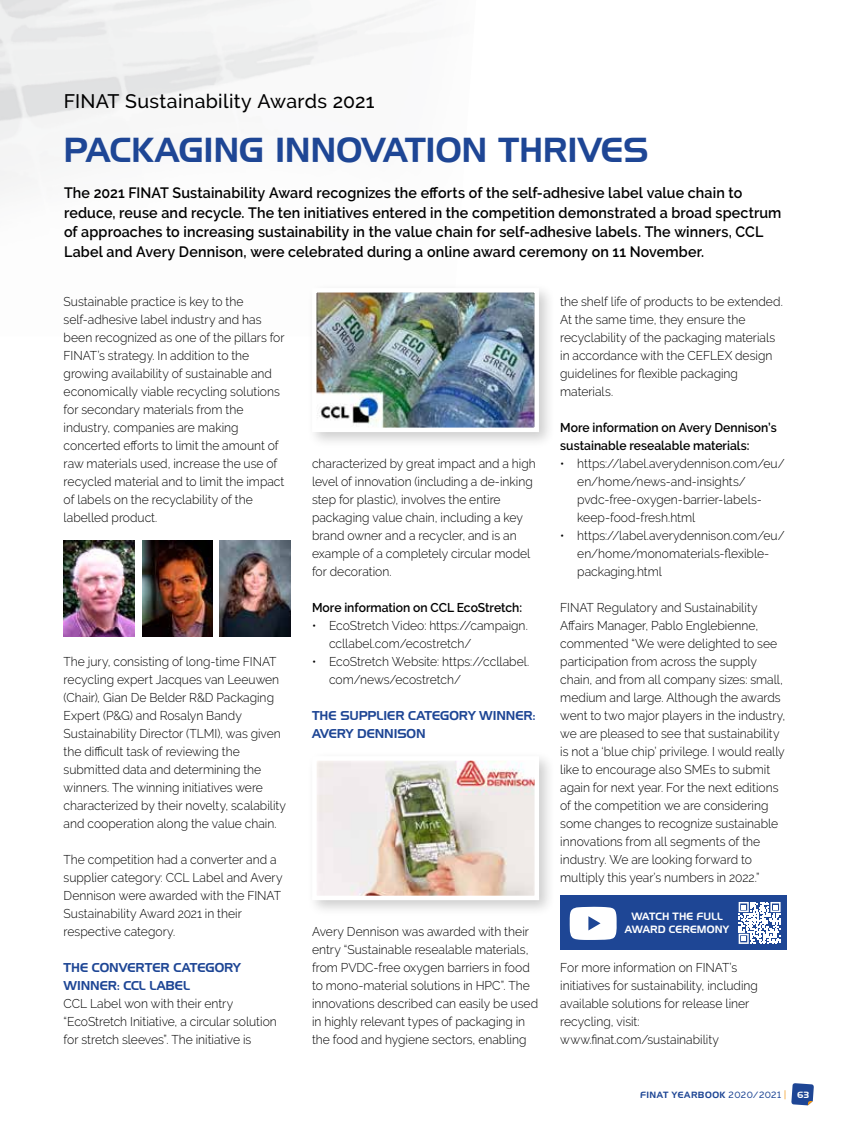
<style>
.page{position:relative;width:851px;height:1127px;background:#fff}
.page>*{position:absolute;margin:0;border:0;box-sizing:border-box;transform-origin:0 0}
.t1{font:34.5px "Slicker";letter-spacing:-.01em;color:#1e4695}
.t2{font:500 19.5px "Raleway";letter-spacing:.015em;color:#000}
.t3{font:600 15px/19.5px "Raleway";letter-spacing:.01em;color:#000;scale:.95 1}
.t4{font:300 12.75px/18px "Raleway";color:#000;scale:.95 1}
.t5{font:600 12.75px/18px "Raleway";color:#000;scale:.95 1}
.t6{font:12.75px/18px "Slicker";letter-spacing:-.01em;color:#1e4695}
.t7{font:10.5px/13.5px "Slicker";letter-spacing:.005em;color:#fff;text-align:center}
.t8{font:9px "Slicker";letter-spacing:.055em;color:#1e4695}
.s1{font-family:"Raleway";font-weight:500}
.s2{font-family:"Frutiger";font-weight:300;color:#f39512}
.s3{color:#fff}
</style>
<div class="page">
<svg style="left:791px;top:1083px;width:22px;height:22px"></svg>
<div style="left:306px;top:282px;width:249px;height:167px;background:#000;opacity:.2"></div>
<img style="left:310px;top:286px;width:231px;height:148px">
<div style="left:306px;top:750px;width:249px;height:167px;background:#000;opacity:.2"></div>
<img style="left:310px;top:754px;width:231px;height:148px">
<img style="left:142px;top:541px;width:71px;height:95px">
<img style="left:64px;top:541px;width:70px;height:95px">
<img style="left:220px;top:541px;width:71px;height:95px">
<div style="left:560px;top:896px;width:227px;height:54px;background:#1e4695"></div>
<svg style="left:569px;top:907px;width:47px;height:33px"></svg>
<svg style="left:738px;top:902px;width:42px;height:42px"></svg>
<h2 class="t2" style="left:64px;top:90px;width:312px">FINAT Sustainability Awards 2021</h2>
<h1 class="t1" style="left:63px;top:130px;width:586px">PACKAGING INNOVATION THRIVES</h1>
<p class="t3" style="left:64px;top:183px;width:756px">The 2021 FINAT Sustainability Award recognizes the efforts of the self-adhesive label value chain to reduce, reuse and recycle. The ten initiatives entered in the competition demonstrated a broad spectrum of approaches to increasing sustainability in the value chain for self-adhesive labels. The winners, CCL Label and Avery Dennison, were celebrated during a online award ceremony on 11 November.</p>
<p class="t4" style="left:64px;top:292px;width:234px">Sustainable practice is key to the self-adhesive label industry and has been recognized as one of the pillars for FINAT’s strategy. In addition to the growing availability of sustainable and economically viable recycling solutions for secondary materials from the industry, companies are making concerted efforts to limit the amount of raw materials used, increase the use of recycled material and to limit the impact of labels on the recyclability of the labelled product.</p>
<p class="t4" style="left:64px;top:652px;width:236px">The jury, consisting of long-time FINAT recycling expert Jacques van Leeuwen (Chair), Gian De Belder R&amp;D Packaging Expert (P&amp;G) and Rosalyn Bandy Sustainability Director (TLMI), was given the difficult task of reviewing the submitted data and determining the winners. The winning initiatives were characterized by their novelty, scalability and cooperation along the value chain.</p>
<p class="t4" style="left:64px;top:851px;width:232px">The competition had a converter and a supplier category: CCL Label and Avery Dennison were awarded with the FINAT Sustainability Award 2021 in their respective category.</p>
<p class="t6" style="left:64px;top:959px;width:179px">THE CONVERTER CATEGORY<br>WINNER: CCL LABEL</p>
<p class="t4" style="left:64px;top:994px;width:226px">CCL Label won with their entry “EcoStretch Initiative, a circular solution for stretch sleeves”. The initiative is</p>
<p class="t4" style="left:312px;top:454px;width:237px">characterized by great impact and a high level of innovation (including a de-inking step for plastic), involves the entire packaging value chain, including a key brand owner and a recycler, and is an example of a completely circular model for decoration.</p>
<p class="t5" style="left:312px;top:599px;width:223px">More information on CCL EcoStretch:</p>
<p class="t4" style="left:329px;top:616px;width:211px;text-indent:-17px">• EcoStretch Video: https://campaign. ccllabel.com/ecostretch/</p>
<p class="t4" style="left:329px;top:652px;width:212px;text-indent:-17px">• EcoStretch Website: https://ccllabel. com/news/ecostretch/</p>
<p class="t6" style="left:312px;top:707px;width:225px">THE SUPPLIER CATEGORY WINNER:<br>AVERY DENNISON</p>
<p class="t4" style="left:312px;top:922px;width:239px">Avery Dennison was awarded with their entry “Sustainable resealable materials, from PVDC-free oxygen barriers in food to mono-material solutions in HPC”. The innovations described can easily be used in highly relevant types of packaging in the food and hygiene sectors, enabling</p>
<p class="t4" style="left:560px;top:292px;width:236px">the shelf life of products to be extended.<br>At the same time, they ensure the recyclability of the packaging materials in accordance with the CEFLEX design guidelines for flexible packaging materials.</p>
<p class="t5" style="left:560px;top:419px;width:229px">More information on Avery Dennison’s sustainable resealable materials:</p>
<p class="t4" style="left:577px;top:455px;width:220px;text-indent:-17px">• https://label.averydennison.com/eu/ en/home/news-and-insights/ pvdc-free-oxygen-barrier-labels&shy;keep-food-fresh.html</p>
<p class="t4" style="left:577px;top:527px;width:220px;text-indent:-17px">• https://label.averydennison.com/eu/ en/home/monomaterials-flexible&shy;packaging.html</p>
<p class="t4" style="left:560px;top:599px;width:238px">FINAT Regulatory and Sustainability Affairs Manager, Pablo Englebienne, commented “We were delighted to see participation from across the supply chain, and from all company sizes: small, medium and large. Although the awards went to two major players in the industry, we are pleased to see that sustainability is not a ‘blue chip’ privilege. I would really like to encourage also SMEs to submit again for next year. For the next editions of the competition we are considering some changes to recognize sustainable innovations from all segments of the industry. We are looking forward to multiply this year’s numbers in 2022.”</p>
<p class="t7" style="left:624px;top:909px;width:106px">WATCH THE FULL<br>AWARD CEREMONY</p>
<p class="t4" style="left:560px;top:959px;width:209px">For more information on FINAT’s initiatives for sustainability, including available solutions for release liner recycling, visit: www.finat.com/sustainability</p>
<p class="t8" style="left:640px;top:1090px;width:171px">FINAT YEARBOOK <span class="s1">2020/2021</span> <span class="s2">|</span> <span class="s3">63</span></p>
</div>
